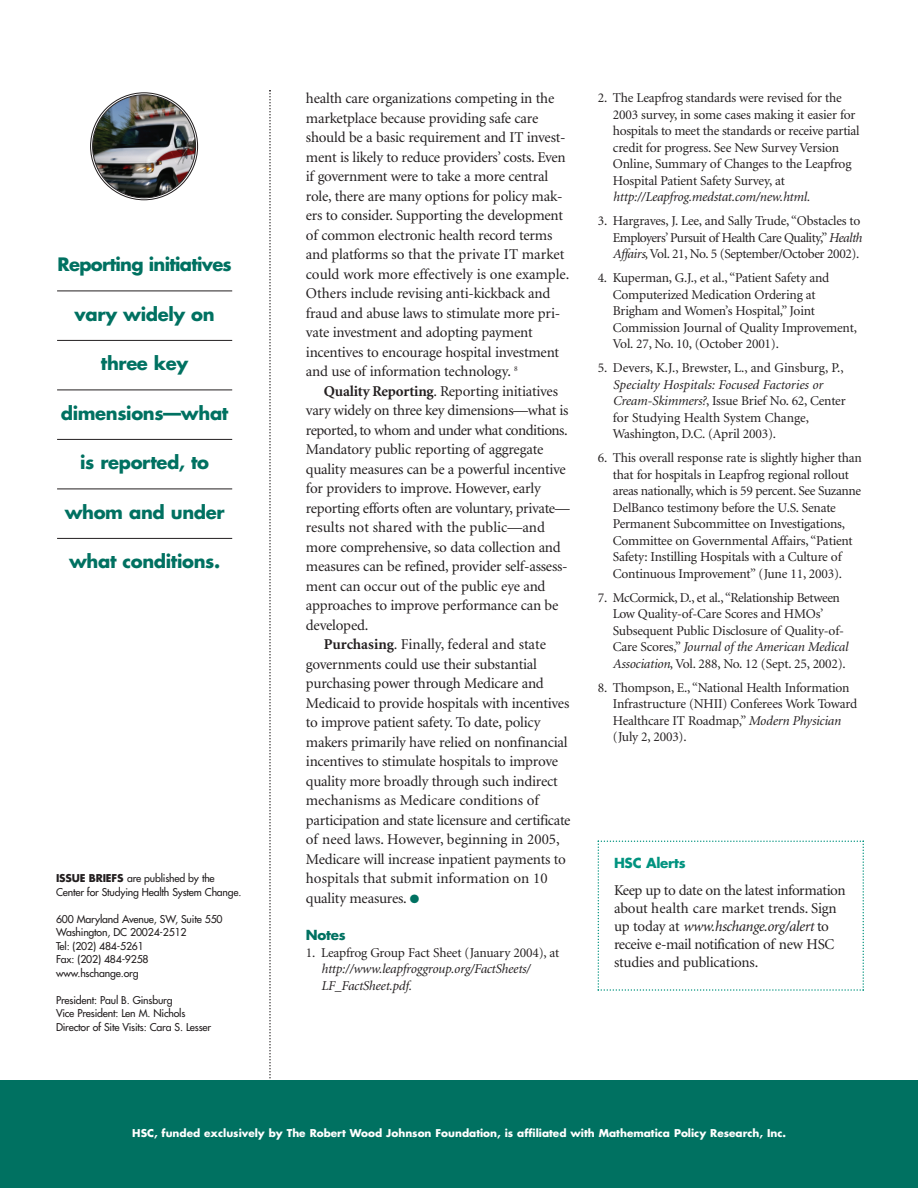
<style>
.page{position:relative;width:918px;height:1188px;background:#fff}
.page>*{position:absolute;margin:0;border:0;box-sizing:border-box;transform-origin:0 0}
.t1{font:700 18px "Futura";letter-spacing:-.02em;color:#007161}
.t2{font:700 18px "Futura";letter-spacing:-.04em;color:#007161}
.t3{font:15px/19.5px "Minion";letter-spacing:-.015em;color:#231f20}
.t4{font:15px "Minion";letter-spacing:-.035em;color:#231f20}
.t5{font:13.5px/16.5px "Minion";letter-spacing:-.015em;color:#231f20}
.t6{font:italic 13.5px/16.5px "Minion";letter-spacing:-.015em;color:#231f20}
.t7{font:700 13.5px "Futura";letter-spacing:-.02em;color:#00937f}
.t8{font:700 13.5px "Futura";letter-spacing:-.02em;color:#007161}
.t9{font:10.5px/13.5px "Futura";letter-spacing:-.015em;color:#231f20}
.t10{font:700 10.5px "Futura";color:#fff}
.s1{font-weight:700}
.s2{color:#007161}
.s3{font-style:italic}
</style>
<div class="page">
<svg style="left:269px;top:90px;width:2px;height:989px"></svg>
<div style="left:0;top:1080px;width:918px;height:108px;background:#007161"></div>
<hr style="left:57px;top:291px;width:175px;height:1px;background:#231f20">
<hr style="left:57px;top:340px;width:175px;height:1px;background:#231f20">
<hr style="left:57px;top:390px;width:175px;height:1px;background:#231f20">
<hr style="left:57px;top:439px;width:175px;height:1px;background:#231f20">
<hr style="left:57px;top:489px;width:175px;height:1px;background:#231f20">
<hr style="left:57px;top:538px;width:175px;height:1px;background:#231f20">
<img style="left:90px;top:92px;width:109px;height:109px">
<svg style="left:598px;top:841px;width:266px;height:150px"></svg>
<p class="t2" style="left:58px;top:256px;width:176px">Reporting initiatives</p>
<p class="t1" style="left:75px;top:306px;width:142px">vary widely on</p>
<p class="t1" style="left:101px;top:355px;width:89px">three key</p>
<p class="t1" style="left:61px;top:405px;width:169px">dimensions—what</p>
<p class="t1" style="left:80px;top:454px;width:131px">is reported, to</p>
<p class="t1" style="left:65px;top:504px;width:161px">whom and under</p>
<p class="t1" style="left:69px;top:553px;width:153px">what conditions.</p>
<p class="t9" style="left:56px;top:872px;width:187px"><span class="s1">ISSUE BRIEFS</span> are published by the<br>Center for Studying Health System Change.</p>
<p class="t9" style="left:56px;top:913px;width:168px">600 Maryland Avenue, SW, Suite 550<br>Washington, DC 20024-2512<br>Tel: (202) 484-5261<br>Fax: (202) 484-9258 www.hschange.org</p>
<p class="t9" style="left:56px;top:994px;width:157px">President: Paul B. Ginsburg<br>Vice President: Len M. Nichols<br>Director of Site Visits: Cara S. Lesser</p>
<p class="t3" style="left:306px;top:90px;width:265px">health care organizations competing in the marketplace because providing safe care should be a basic requirement and IT invest&shy;ment is likely to reduce providers’ costs. Even if government were to take a more central role, there are many options for policy mak&shy;ers to consider. Supporting the development of common electronic health record terms and platforms so that the private IT market could work more effectively is one example.<br>Others include revising anti-kickback and fraud and abuse laws to stimulate more pri&shy;vate investment and adopting payment incentives to encourage hospital investment and use of information technology. <sup>8</sup></p>
<p class="t3" style="left:324px;top:382px;width:236px"><span class="s1">Quality Reporting</span>. Reporting initiatives</p>
<p class="t3" style="left:306px;top:402px;width:264px">vary widely on three key dimensions—what is</p>
<p class="t4" style="left:306px;top:424px;width:263px">reported, to whom and under what conditions.</p>
<p class="t3" style="left:306px;top:441px;width:239px">Mandatory public reporting of aggregate</p>
<p class="t3" style="left:306px;top:460px;width:261px">quality measures can be a powerful incentive</p>
<p class="t3" style="left:306px;top:480px;width:236px">for providers to improve. However, early</p>
<p class="t3" style="left:306px;top:499px;width:265px">reporting efforts often are voluntary, private—</p>
<p class="t3" style="left:306px;top:519px;width:241px">results not shared with the public—and</p>
<p class="t3" style="left:306px;top:538px;width:256px">more comprehensive, so data collection and</p>
<p class="t3" style="left:306px;top:558px;width:263px">measures can be refined, provider self-assess-</p>
<p class="t3" style="left:306px;top:577px;width:241px">ment can occur out of the public eye and</p>
<p class="t3" style="left:306px;top:597px;width:254px">approaches to improve performance can be</p>
<p class="t3" style="left:306px;top:616px;width:64px">developed.</p>
<p class="t3" style="left:324px;top:636px;width:224px"><span class="s1">Purchasing</span>. Finally, federal and state</p>
<p class="t3" style="left:306px;top:655px;width:233px">governments could use their substantial</p>
<p class="t3" style="left:306px;top:675px;width:239px">purchasing power through Medicare and</p>
<p class="t3" style="left:306px;top:694px;width:265px">Medicaid to provide hospitals with incentives</p>
<p class="t3" style="left:306px;top:714px;width:236px">to improve patient safety. To date, policy</p>
<p class="t3" style="left:306px;top:733px;width:263px">makers primarily have relied on nonfinancial</p>
<p class="t3" style="left:306px;top:753px;width:254px">incentives to stimulate hospitals to improve</p>
<p class="t3" style="left:306px;top:772px;width:253px">quality more broadly through such indirect</p>
<p class="t3" style="left:306px;top:792px;width:235px">mechanisms as Medicare conditions of</p>
<p class="t3" style="left:306px;top:811px;width:266px">participation and state licensure and certificate</p>
<p class="t3" style="left:306px;top:831px;width:255px">of need laws. However, beginning in 2005,</p>
<p class="t3" style="left:306px;top:850px;width:261px">Medicare will increase inpatient payments to</p>
<p class="t3" style="left:306px;top:870px;width:243px">hospitals that submit information on 10</p>
<p class="t3" style="left:306px;top:889px;width:115px">quality measures. <span class="s2">●</span></p>
<p class="t8" style="left:306px;top:929px;width:41px">Notes</p>
<p class="t5" style="left:306px;top:945px;width:255px">1. Leapfrog Group Fact Sheet (January 2004), at</p>
<p class="t6" style="left:321px;top:962px;width:211px">http://www.leapfroggroup.org/FactSheets/<br>LF_FactSheet.pdf.</p>
<p class="t5" style="left:613px;top:91px;width:248px;text-indent:-15px">2. The Leapfrog standards were revised for the 2003 survey, in some cases making it easier for hospitals to meet the standards or receive partial credit for progress. See New Survey Version Online, Summary of Changes to the Leapfrog Hospital Patient Safety Survey, at</p>
<p class="t6" style="left:613px;top:190px;width:199px">http://Leapfrog.medstat.com/new.html.</p>
<p class="t5" style="left:613px;top:214px;width:251px;text-align:justify;text-indent:-15px">3. Hargraves, J. Lee, and Sally Trude, “Obstacles to Employers’ Pursuit of Health Care Quality,” <span class="s3">Health Affairs</span>, Vol. 21, No. 5 (September/October 2002).</p>
<p class="t5" style="left:613px;top:271px;width:246px;text-indent:-15px">4. Kuperman, G.J., et al., “Patient Safety and Computerized Medication Ordering at Brigham and Women’s Hospital,” Joint Commission Journal of Quality Improvement, Vol. 27, No. 10, (October 2001).</p>
<p class="t5" style="left:598px;top:361px;width:248px">5. Devers, K.J., Brewster, L., and Ginsburg, P.,</p>
<p class="t5" style="left:613px;top:377px;width:234px"><span class="s3">Specialty Hospitals: Focused Factories or Cream-Skimmers?</span>, Issue Brief No. 62, Center for Studying Health System Change, Washington, D.C. (April 2003).</p>
<p class="t5" style="left:613px;top:451px;width:250px;text-indent:-15px">6. This overall response rate is slightly higher than that for hospitals in Leapfrog regional rollout areas nationally, which is 59 percent. See Suzanne DelBanco testimony before the U.S. Senate Permanent Subcommittee on Investigations, Committee on Governmental Affairs, “Patient Safety: Instilling Hospitals with a Culture of Continuous Improvement” (June 11, 2003).</p>
<p class="t5" style="left:613px;top:590px;width:237px;text-indent:-15px">7. McCormick, D., et al.,“Relationship Between Low Quality-of-Care Scores and HMOs’ Subsequent Public Disclosure of Quality-of-Care Scores,” <span class="s3">Journal of the American Medical Association</span>, Vol. 288, No. 12 (Sept. 25, 2002).</p>
<p class="t5" style="left:613px;top:680px;width:246px;text-indent:-15px">8. Thompson, E., “National Health Information Infrastructure (NHII) Conferees Work Toward Healthcare IT Roadmap,” <span class="s3">Modern Physician </span>(July 2, 2003).</p>
<p class="t7" style="left:614px;top:857px;width:73px">HSC Alerts</p>
<p class="t3" style="left:614px;top:883px;width:233px;line-height:18px">Keep up to date on the latest information about health care market trends. Sign up today at <span class="s3">www.hschange.org/alert</span> to receive e-mail notification of new HSC studies and publications.</p>
<p class="t10" style="left:132px;top:1128px;width:655px">HSC, funded exclusively by The Robert Wood Johnson Foundation, is affiliated with Mathematica Policy Research, Inc.</p>
</div>
